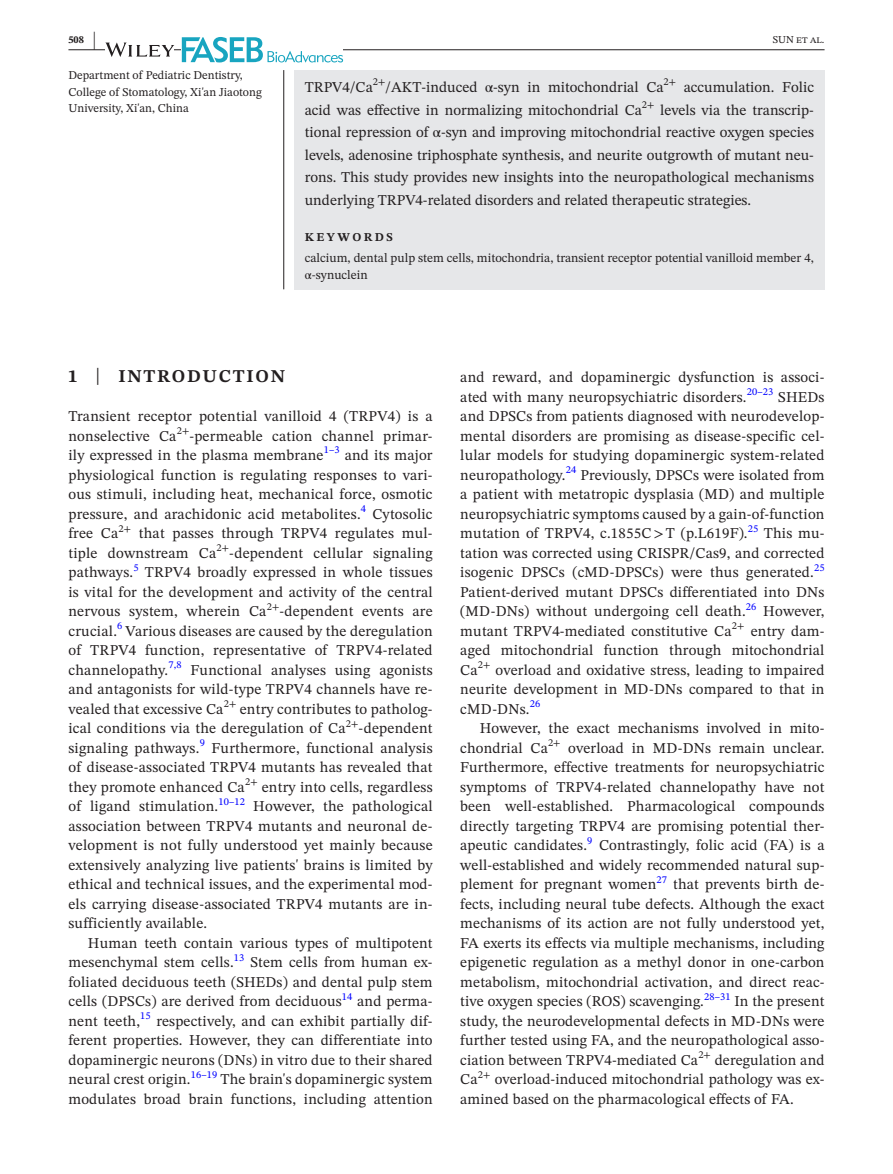
<style>
.page{position:relative;width:893px;height:1174px;background:#fff}
.page>*{position:absolute;margin:0;border:0;box-sizing:border-box;transform-origin:0 0}
.t1{font:700 18px "STIX Two Text";letter-spacing:.1em;color:#231f20}
.t2{font:15px/19.5px "STIX Two Text";letter-spacing:.01em;color:#231f20;text-align:justify}
.t3{font:12.75px/17.2px "STIX Two Text";color:#231f20}
.t4{font:12px/16.5px "STIX Two Text";color:#231f20}
.t5{font:700 12px "STIX Two Text";letter-spacing:.2em;color:#231f20}
.t6{font:10.5px "STIX Two Text";letter-spacing:.01em;color:#00f}
.t7{font:10.5px "STIX Two Text";color:#231f20}
.t8{font:700 10.5px "STIX Two Text";color:#231f20}
.s1{font-size:21px}
.s2{font-family:"STIX"}
.s3{font-weight:400;font-size:23.7px}
</style>
<div class="page">
<hr style="left:68px;top:49px;width:756px;height:1px;background:#231f20">
<svg style="left:105px;top:43px;width:69px;height:14px"></svg>
<svg style="left:182px;top:37px;width:161px;height:25px"></svg>
<div style="left:294px;top:70px;width:530px;height:219px;background:#e6e7e9"></div>
<hr style="left:283px;top:70px;width:1px;height:219px;background:#231f20">
<p class="t8" style="left:68px;top:32px;width:29px">508 <span class="s1">|</span></p>
<p class="t7" style="left:773px;top:32px;width:53px">SUN et al.</p>
<p class="t4" style="left:68px;top:67px;width:195px">Department of Pediatric Dentistry,<br>College of Stomatology, Xi'an Jiaotong<br>University, Xi'an, China</p>
<p class="t2" style="left:305px;top:77px;width:70px">TRPV4/Ca</p>
<p class="t7" style="left:373px;top:74px;width:14px">2<span class="s2">+</span></p>
<p class="t2" style="left:385px;top:77px;width:280px">/AKT-induced <span class="s2">α</span>-syn in mitochondrial Ca</p>
<p class="t7" style="left:664px;top:74px;width:14px">2<span class="s2">+</span></p>
<p class="t2" style="left:684px;top:77px;width:132px">accumulation. Folic</p>
<p class="t2" style="left:305px;top:100px;width:339px">acid was effective in normalizing mitochondrial Ca</p>
<p class="t7" style="left:642px;top:97px;width:14px">2<span class="s2">+</span></p>
<p class="t2" style="left:305px;top:98px;width:511px;line-height:22.5px;text-indent:355px">levels via the transcrip&shy;tional repression of <span class="s2">α</span>-syn and improving mitochondrial reactive oxygen species levels, adenosine triphosphate synthesis, and neurite outgrowth of mutant neu&shy;rons. This study provides new insights into the neuropathological mechanisms underlying TRPV4-related disorders and related therapeutic strategies.</p>
<p class="t5" style="left:305px;top:228px;width:90px">KEYWORDS</p>
<p class="t3" style="left:305px;top:249px;width:510px">calcium, dental pulp stem cells, mitochondria, transient receptor potential vanilloid member 4, <span class="s2">α</span>-synuclein</p>
<p class="t1" style="left:68px;top:363px;width:218px">1 <span class="s3">|</span> INTRODUCTION</p>
<p class="t2" style="left:68px;top:406px;width:366px">Transient receptor potential vanilloid 4 (TRPV4) is a nonselective Ca</p>
<p class="t7" style="left:177px;top:423px;width:14px">2<span class="s2">+</span></p>
<p class="t2" style="left:68px;top:426px;width:366px;text-indent:121px">-permeable cation channel primar&shy;ily expressed in the plasma membrane</p>
<p class="t6" style="left:324px;top:442px;width:17px">1–3</p>
<p class="t2" style="left:68px;top:445px;width:366px;text-indent:276px">and its major physiological function is regulating responses to vari&shy;ous stimuli, including heat, mechanical force, osmotic pressure, and arachidonic acid metabolites.</p>
<p class="t6" style="left:361px;top:501px;width:7px">4</p>
<p class="t2" style="left:372px;top:504px;width:62px">Cytosolic</p>
<p class="t2" style="left:68px;top:523px;width:51px">free Ca</p>
<p class="t7" style="left:119px;top:520px;width:14px">2<span class="s2">+</span></p>
<p class="t2" style="left:68px;top:523px;width:366px;text-indent:70px">that passes through TRPV4 regulates mul&shy;tiple downstream Ca</p>
<p class="t7" style="left:217px;top:540px;width:14px">2<span class="s2">+</span></p>
<p class="t2" style="left:229px;top:543px;width:205px">-dependent cellular signaling</p>
<p class="t2" style="left:68px;top:562px;width:66px">pathways.</p>
<p class="t6" style="left:133px;top:559px;width:7px">5</p>
<p class="t2" style="left:68px;top:562px;width:366px;text-indent:76px">TRPV4 broadly expressed in whole tissues is vital for the development and activity of the central nervous system, wherein Ca</p>
<p class="t7" style="left:267px;top:598px;width:14px">2<span class="s2">+</span></p>
<p class="t2" style="left:279px;top:601px;width:155px">-dependent events are</p>
<p class="t2" style="left:68px;top:621px;width:50px">crucial.</p>
<p class="t6" style="left:117px;top:618px;width:7px">6</p>
<p class="t2" style="left:68px;top:621px;width:366px;text-indent:57px">Various diseases are caused by the deregulation of TRPV4 function, representative of TRPV4-related channelopathy.</p>
<p class="t6" style="left:168px;top:657px;width:15px">7,8</p>
<p class="t2" style="left:68px;top:660px;width:366px;text-indent:122px">Functional analyses using agonists and antagonists for wild-type TRPV4 channels have re&shy;vealed that excessive Ca</p>
<p class="t7" style="left:224px;top:696px;width:14px">2<span class="s2">+</span></p>
<p class="t2" style="left:68px;top:699px;width:366px;text-indent:171px">entry contributes to patholog&shy;ical conditions via the deregulation of Ca</p>
<p class="t7" style="left:346px;top:715px;width:14px">2<span class="s2">+</span></p>
<p class="t2" style="left:359px;top:718px;width:76px">-dependent</p>
<p class="t2" style="left:68px;top:738px;width:133px">signaling pathways.</p>
<p class="t6" style="left:200px;top:735px;width:7px">9</p>
<p class="t2" style="left:68px;top:738px;width:366px;text-indent:143px">Furthermore, functional analysis of disease-associated TRPV4 mutants has revealed that they promote enhanced Ca</p>
<p class="t7" style="left:245px;top:774px;width:14px">2<span class="s2">+</span></p>
<p class="t2" style="left:262px;top:777px;width:172px">entry into cells, regardless</p>
<p class="t2" style="left:68px;top:796px;width:151px">of ligand stimulation.</p>
<p class="t6" style="left:218px;top:793px;width:28px">10–12</p>
<p class="t2" style="left:68px;top:796px;width:366px;text-indent:185px">However, the pathological association between TRPV4 mutants and neuronal de&shy;velopment is not fully understood yet mainly because extensively analyzing live patients' brains is limited by ethical and technical issues, and the experimental mod&shy;els carrying disease-associated TRPV4 mutants are in&shy;sufficiently available.</p>
<p class="t2" style="left:68px;top:933px;width:366px;text-indent:20px">Human teeth contain various types of multipotent mesenchymal stem cells.</p>
<p class="t6" style="left:234px;top:949px;width:12px">13</p>
<p class="t2" style="left:68px;top:952px;width:366px;text-indent:182px">Stem cells from human ex&shy;foliated deciduous teeth (SHEDs) and dental pulp stem cells (DPSCs) are derived from deciduous</p>
<p class="t6" style="left:342px;top:988px;width:12px">14</p>
<p class="t2" style="left:357px;top:991px;width:77px">and perma-</p>
<p class="t2" style="left:68px;top:1011px;width:73px">nent teeth,</p>
<p class="t6" style="left:140px;top:1008px;width:12px">15</p>
<p class="t2" style="left:68px;top:1011px;width:366px;text-indent:88px">respectively, and can exhibit partially dif&shy;ferent properties. However, they can differentiate into dopaminergic neurons (DNs) in vitro due to their shared neural crest origin.</p>
<p class="t6" style="left:191px;top:1066px;width:28px">16–19</p>
<p class="t2" style="left:68px;top:1069px;width:366px;text-align:right">The brain's dopaminergic system<br>modulates broad brain functions, including attention</p>
<p class="t2" style="left:460px;top:367px;width:366px">and reward, and dopaminergic dysfunction is associ&shy;ated with many neuropsychiatric disorders.<sup>20–23</sup> SHEDs and DPSCs from patients diagnosed with neurodevelop&shy;mental disorders are promising as disease-specific cel&shy;lular models for studying dopaminergic system-related neuropathology.</p>
<p class="t6" style="left:566px;top:462px;width:12px">24</p>
<p class="t2" style="left:460px;top:465px;width:366px;text-indent:120px">Previously, DPSCs were isolated from a patient with metatropic dysplasia (MD) and multiple neuropsychiatric symptoms caused by a gain-of-function mutation of TRPV4, c.1855C<span class="s2">&gt;</span>T (p.L619F).</p>
<p class="t6" style="left:748px;top:520px;width:12px">25</p>
<p class="t2" style="left:460px;top:523px;width:366px;text-indent:303px">This mu&shy;tation was corrected using CRISPR/Cas9, and corrected isogenic DPSCs (cMD-DPSCs) were thus generated.</p>
<p class="t6" style="left:814px;top:559px;width:12px">25</p>
<p class="t2" style="left:460px;top:582px;width:366px">Patient-derived mutant DPSCs differentiated into DNs (MD-DNs) without undergoing cell death.</p>
<p class="t6" style="left:746px;top:598px;width:12px">26</p>
<p class="t2" style="left:763px;top:601px;width:63px">However,</p>
<p class="t2" style="left:460px;top:621px;width:273px">mutant TRPV4-mediated constitutive Ca</p>
<p class="t7" style="left:732px;top:618px;width:14px">2<span class="s2">+</span></p>
<p class="t2" style="left:460px;top:621px;width:366px;text-indent:290px">entry dam&shy;aged mitochondrial function through mitochondrial Ca</p>
<p class="t7" style="left:478px;top:657px;width:14px">2<span class="s2">+</span></p>
<p class="t2" style="left:460px;top:660px;width:366px;text-indent:35px">overload and oxidative stress, leading to impaired neurite development in MD-DNs compared to that in cMD-DNs.</p>
<p class="t6" style="left:530px;top:696px;width:12px">26</p>
<p class="t2" style="left:460px;top:718px;width:366px;text-indent:20px">However, the exact mechanisms involved in mito&shy;chondrial Ca</p>
<p class="t7" style="left:548px;top:735px;width:14px">2<span class="s2">+</span></p>
<p class="t2" style="left:460px;top:738px;width:366px;text-indent:108px">overload in MD-DNs remain unclear.<br>Furthermore, effective treatments for neuropsychiatric symptoms of TRPV4-related channelopathy have not been well-established. Pharmacological compounds directly targeting TRPV4 are promising potential ther&shy;apeutic candidates.</p>
<p class="t6" style="left:587px;top:832px;width:7px">9</p>
<p class="t2" style="left:460px;top:835px;width:366px;text-indent:139px">Contrastingly, folic acid (FA) is a well-established and widely recommended natural sup&shy;plement for pregnant women</p>
<p class="t6" style="left:656px;top:871px;width:12px">27</p>
<p class="t2" style="left:460px;top:874px;width:366px;text-indent:213px">that prevents birth de&shy;fects, including neural tube defects. Although the exact mechanisms of its action are not fully understood yet, FA exerts its effects via multiple mechanisms, including epigenetic regulation as a methyl donor in one-carbon metabolism, mitochondrial activation, and direct reac&shy;tive oxygen species (ROS) scavenging.</p>
<p class="t6" style="left:704px;top:988px;width:28px">28–31</p>
<p class="t2" style="left:460px;top:991px;width:366px;text-indent:274px">In the present study, the neurodevelopmental defects in MD-DNs were further tested using FA, and the neuropathological asso&shy;ciation between TRPV4-mediated Ca</p>
<p class="t7" style="left:698px;top:1047px;width:14px">2<span class="s2">+</span></p>
<p class="t2" style="left:715px;top:1050px;width:111px">deregulation and</p>
<p class="t2" style="left:460px;top:1069px;width:19px">Ca</p>
<p class="t7" style="left:478px;top:1066px;width:14px">2<span class="s2">+</span></p>
<p class="t2" style="left:460px;top:1069px;width:366px;text-indent:34px">overload-induced mitochondrial pathology was ex&shy;amined based on the pharmacological effects of FA.</p>
</div>
